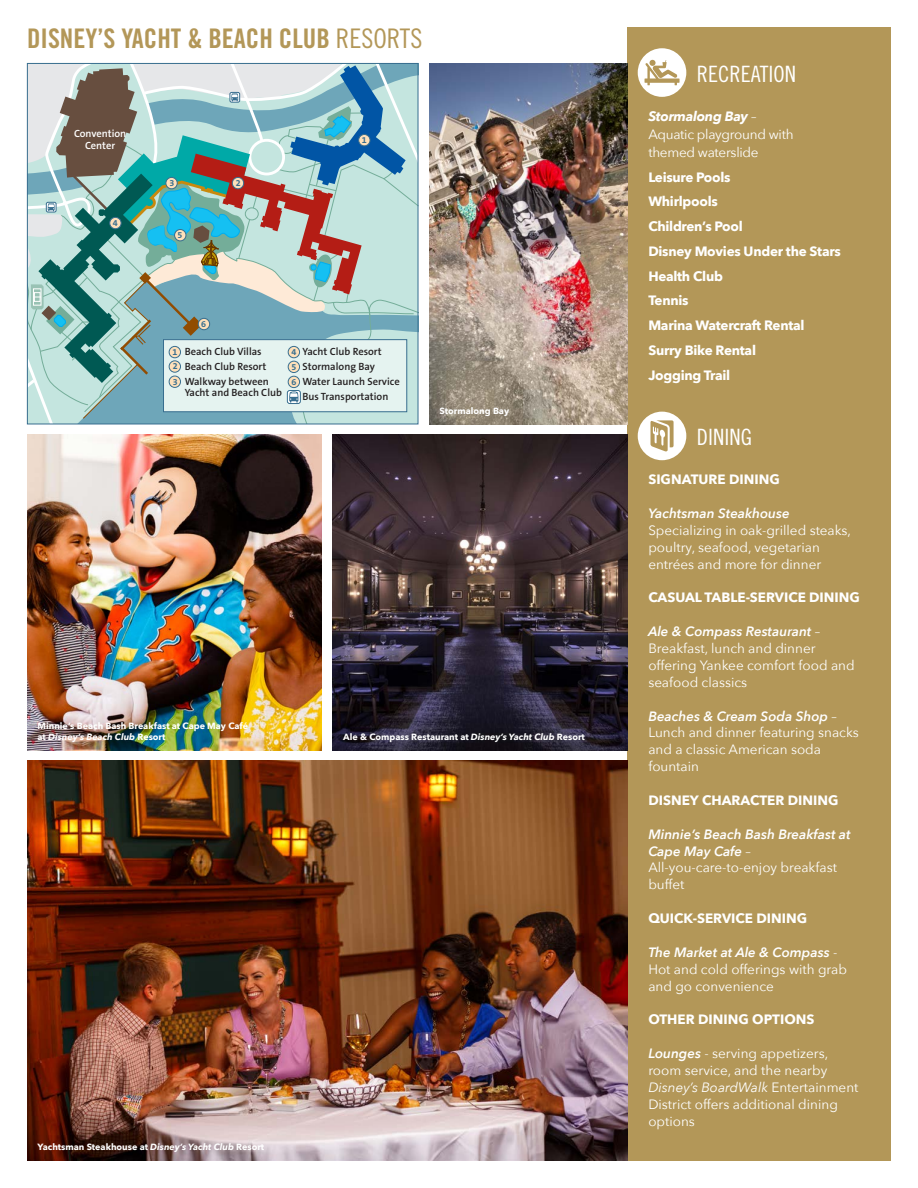
<style>
.page{position:relative;width:918px;height:1188px;background:#fff}
.page>*{position:absolute;margin:0;border:0;box-sizing:border-box;transform-origin:0 0}
.t1{font:27px "Trade Gothic Bold Cond Twenty";color:#b39758}
.t2{font:22.5px "Trade Gothic Cond Eighteen";color:#fff}
.t3{font:13.5px/16.8px "Avenir Next";color:#fff}
.t4{font:italic 600 13.5px/16.8px "Avenir Next";color:#fff}
.t5{font:700 13.5px "Avenir Next";letter-spacing:-.02em;color:#fff}
.t6{font:700 13.5px "Avenir Next";color:#fff}
.t7{font:13.5px/18px "Avenir Next";letter-spacing:-.02em;color:#fff}
.t8{font:600 10.5px/10.5px "The Sans CE B6";color:#231f20}
.t9{font:600 10.5px/12px "The Sans CE B6";color:#fff;text-align:center}
.t10{font:700 9px/10.8px "Avenir Next";color:#fff}
.t11{font:700 9px "The Sans CE B7";color:#386e8f}
.s1{font-family:"Trade Gothic Cond Eighteen"}
.s2{font-style:italic}
.s3{font-weight:700;font-style:italic}
.s4{font-weight:400;font-style:normal}
.s5{font-weight:600;font-style:italic}
</style>
<div class="page">
<div style="left:627px;top:27px;width:264px;height:1134px;background:#b39758"></div>
<div style="left:638px;top:48px;width:48px;height:49px;background:#fff;border-radius:50%"></div>
<svg style="left:645px;top:60px;width:35px;height:25px"></svg>
<svg style="left:27px;top:63px;width:391px;height:361px;background:#9ebdbe"></svg>
<div style="left:288px;top:346px;width:12px;height:12px;background:#fee0ba;border-radius:50%"></div>
<div style="left:288px;top:346px;width:12px;height:12px;border:1px solid #386e8f;border-radius:50%"></div>
<div style="left:288px;top:361px;width:12px;height:12px;background:#fee0ba;border-radius:50%"></div>
<div style="left:288px;top:361px;width:12px;height:12px;border:1px solid #386e8f;border-radius:50%"></div>
<div style="left:175px;top:230px;width:11px;height:11px;background:#fee0ba;border-radius:50%"></div>
<div style="left:174px;top:229px;width:12px;height:12px;border:1px solid #386e8f;border-radius:50%"></div>
<div style="left:198px;top:318px;width:12px;height:12px;background:#fee0ba;border-radius:50%"></div>
<div style="left:198px;top:318px;width:12px;height:12px;border:1px solid #386e8f;border-radius:50%"></div>
<img style="left:429px;top:63px;width:198px;height:361px">
<div style="left:638px;top:412px;width:48px;height:48px;background:#fff;border-radius:50%"></div>
<svg style="left:651px;top:420px;width:23px;height:32px"></svg>
<img style="left:27px;top:761px;width:600px;height:400px">
<img style="left:27px;top:435px;width:294px;height:315px">
<img style="left:333px;top:435px;width:294px;height:315px">
<p class="t1" style="left:27px;top:22px;width:397px">DISNEY’S YACHT &amp; BEACH CLUB <span class="s1">RESORTS</span></p>
<p class="t9" style="left:74px;top:128px;width:54px">Convention<br>Center</p>
<p class="t11" style="left:113px;top:218px;width:6px">4</p>
<p class="t11" style="left:170px;top:178px;width:6px">3</p>
<p class="t11" style="left:236px;top:178px;width:6px">2</p>
<p class="t11" style="left:178px;top:230px;width:6px">5</p>
<p class="t11" style="left:201px;top:319px;width:6px">6</p>
<p class="t11" style="left:362px;top:135px;width:6px">1</p>
<p class="t8" style="left:185px;top:347px;width:78px">Beach Club Villas</p>
<p class="t8" style="left:185px;top:362px;width:83px">Beach Club Resort</p>
<p class="t8" style="left:185px;top:377px;width:99px">Walkway between<br>Yacht and Beach Club</p>
<p class="t8" style="left:302px;top:347px;width:81px">Yacht Club Resort</p>
<p class="t8" style="left:302px;top:362px;width:74px">Stormalong Bay</p>
<p class="t8" style="left:302px;top:377px;width:99px">Water Launch Service</p>
<p class="t8" style="left:302px;top:392px;width:87px">Bus Transportation</p>
<p class="t11" style="left:172px;top:347px;width:6px">1</p>
<p class="t11" style="left:173px;top:361px;width:6px">2</p>
<p class="t11" style="left:173px;top:377px;width:6px">3</p>
<p class="t11" style="left:291px;top:377px;width:6px">6</p>
<p class="t11" style="left:291px;top:347px;width:6px">4</p>
<p class="t11" style="left:291px;top:362px;width:6px">5</p>
<p class="t10" style="left:440px;top:405px;width:71px">Stormalong Bay</p>
<p class="t10" style="left:38px;top:720px;width:212px">Minnie’s Beach Bash Breakfast at Cape May Café at <span class="s2">Disney’s Beach Club</span> Resort</p>
<p class="t10" style="left:343px;top:731px;width:243px">Ale &amp; Compass Restaurant at <span class="s2">Disney’s Yacht Club</span> Resort</p>
<p class="t10" style="left:38px;top:1142px;width:228px">Yachtsman Steakhouse at <span class="s2">Disney’s Yacht Club</span> Resort</p>
<p class="t2" style="left:697px;top:61px;width:101px">RECREATION</p>
<p class="t7" style="left:648px;top:107px;width:147px"><span class="s3">Stormalong Bay</span> –<br>Aquatic playground with themed waterslide</p>
<p class="t5" style="left:648px;top:165px;width:84px">Leisure Pools</p>
<p class="t5" style="left:648px;top:190px;width:71px">Whirlpools</p>
<p class="t5" style="left:648px;top:215px;width:96px">Children’s Pool</p>
<p class="t5" style="left:648px;top:240px;width:194px">Disney Movies Under the Stars</p>
<p class="t5" style="left:648px;top:264px;width:76px">Health Club</p>
<p class="t5" style="left:648px;top:289px;width:42px">Tennis</p>
<p class="t5" style="left:648px;top:314px;width:158px">Marina Watercraft Rental</p>
<p class="t5" style="left:648px;top:339px;width:109px">Surry Bike Rental</p>
<p class="t5" style="left:648px;top:363px;width:83px">Jogging Trail</p>
<p class="t2" style="left:697px;top:424px;width:56px">DINING</p>
<p class="t6" style="left:648px;top:468px;width:133px">SIGNATURE DINING</p>
<p class="t4" style="left:648px;top:505px;width:143px">Yachtsman Steakhouse</p>
<p class="t3" style="left:648px;top:521px;width:204px">Specializing in oak-grilled steaks, poultry, seafood, vegetarian entrées and more for dinner</p>
<p class="t6" style="left:648px;top:586px;width:213px">CASUAL TABLE-SERVICE DINING</p>
<p class="t4" style="left:648px;top:623px;width:173px">Ale &amp; Compass Restaurant <span class="s4">–</span></p>
<p class="t3" style="left:648px;top:639px;width:208px">Breakfast, lunch and dinner offering Yankee comfort food and seafood classics</p>
<p class="t4" style="left:648px;top:707px;width:190px">Beaches &amp; Cream Soda Shop <span class="s4">–</span></p>
<p class="t3" style="left:648px;top:724px;width:212px">Lunch and dinner featuring snacks and a classic American soda fountain</p>
<p class="t6" style="left:648px;top:789px;width:192px">DISNEY CHARACTER DINING</p>
<p class="t4" style="left:648px;top:825px;width:204px">Minnie’s Beach Bash Breakfast at<br>Cape May Cafe <span class="s4">–<br>All-you-care-to-enjoy breakfast buffet</span></p>
<p class="t6" style="left:648px;top:907px;width:160px">QUICK-SERVICE DINING</p>
<p class="t4" style="left:648px;top:943px;width:191px">The Market at Ale &amp; Compass <span class="s4">-</span></p>
<p class="t3" style="left:648px;top:960px;width:200px">Hot and cold offerings with grab and go convenience</p>
<p class="t6" style="left:648px;top:1008px;width:168px">OTHER DINING OPTIONS</p>
<p class="t3" style="left:648px;top:1044px;width:212px"><span class="s5">Lounges</span> - serving appetizers, room service, and the nearby<br><span class="s2">Disney’s BoardWalk</span> Entertainment<br>District offers additional dining options</p>
</div>
